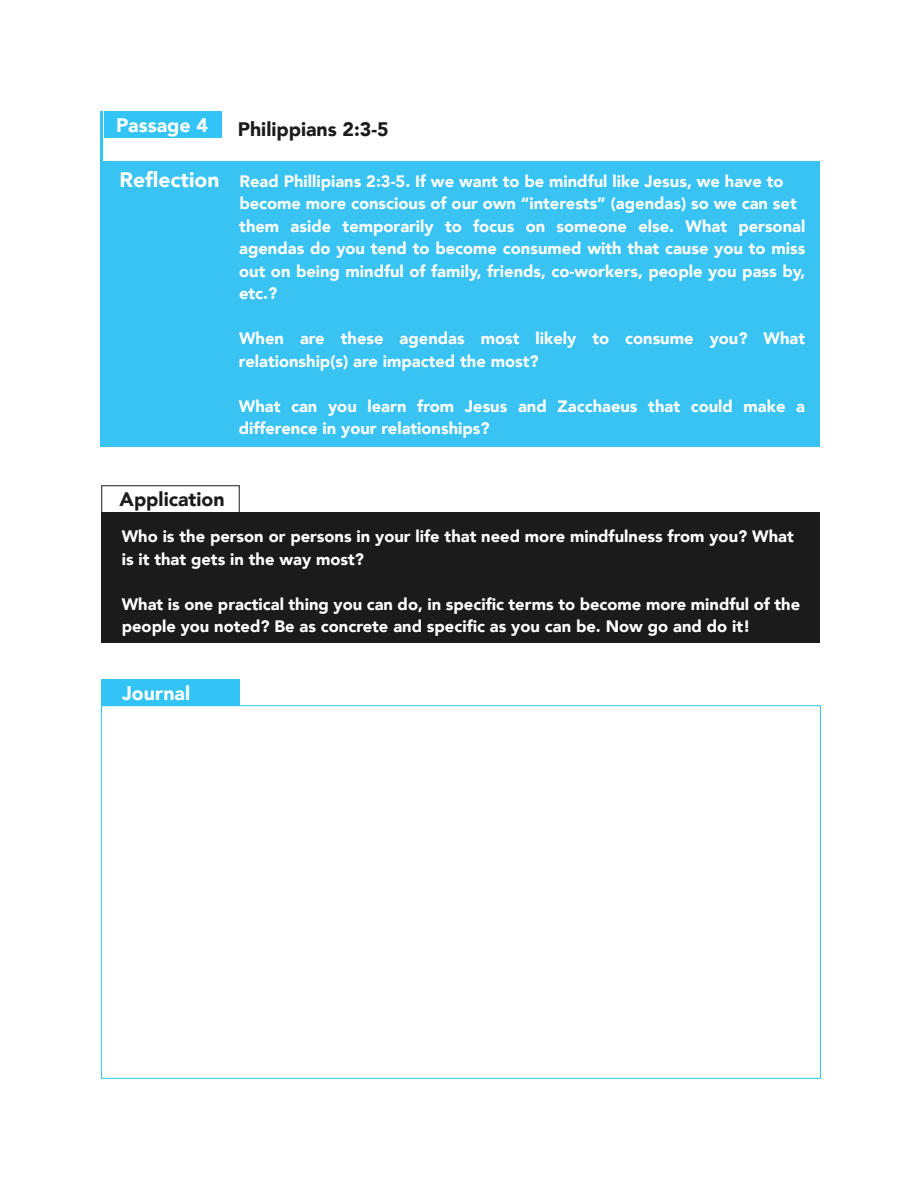
<style>
.page{position:relative;width:918px;height:1188px;background:#fff}
.page>*{position:absolute;margin:0;border:0;box-sizing:border-box;transform-origin:0 0}
.t1{font:900 21px "Avenir";color:#fff}
.t2{font:900 19.5px "Avenir";color:#1b1b1b}
.t3{font:900 19.5px "Avenir";color:#fff}
.t4{font:900 16.5px/22.5px "Avenir";color:#fff}
</style>
<div class="page">
<div style="left:102px;top:679px;width:138px;height:27px;background:#32c4f4"></div>
<div style="left:101px;top:513px;width:719px;height:130px;background:#1b1b1b"></div>
<div style="left:101px;top:485px;width:139px;height:28px;border:1px solid #1b1b1b"></div>
<div style="left:104px;top:111px;width:117px;height:27px;background:#32c4f4"></div>
<hr style="left:100px;top:111px;width:3px;height:336px;background:#32c4f4">
<div style="left:101px;top:161px;width:719px;height:286px;background:#38c3f2"></div>
<p class="t3" style="left:116px;top:108px;width:94px">Passage 4</p>
<p class="t2" style="left:238px;top:112px;width:152px">Philippians 2:3-5</p>
<p class="t4" style="left:239px;top:169px;width:568px">Read Phillipians 2:3-5. If we want to be mindful like Jesus, we have to become more conscious of our own “interests” (agendas) so we can set them aside temporarily to focus on someone else. What personal agendas do you tend to become consumed with that cause you to miss out on being mindful of family, friends, co-workers, people you pass by, etc.?</p>
<p class="t4" style="left:239px;top:327px;width:568px">When are these agendas most likely to consume you? What relationship(s) are impacted the most?</p>
<p class="t4" style="left:239px;top:394px;width:568px">What can you learn from Jesus and Zacchaeus that could make a difference in your relationships?</p>
<p class="t1" style="left:119px;top:162px;width:101px">Reflection</p>
<p class="t2" style="left:120px;top:483px;width:107px">Application</p>
<p class="t4" style="left:122px;top:525px;width:674px">Who is the person or persons in your life that need more mindfulness from you? What is it that gets in the way most?</p>
<p class="t4" style="left:122px;top:592px;width:680px">What is one practical thing you can do, in specific terms to become more mindful of the people you noted? Be as concrete and specific as you can be. Now go and do it!</p>
<p class="t3" style="left:122px;top:677px;width:69px">Journal</p>
</div>
